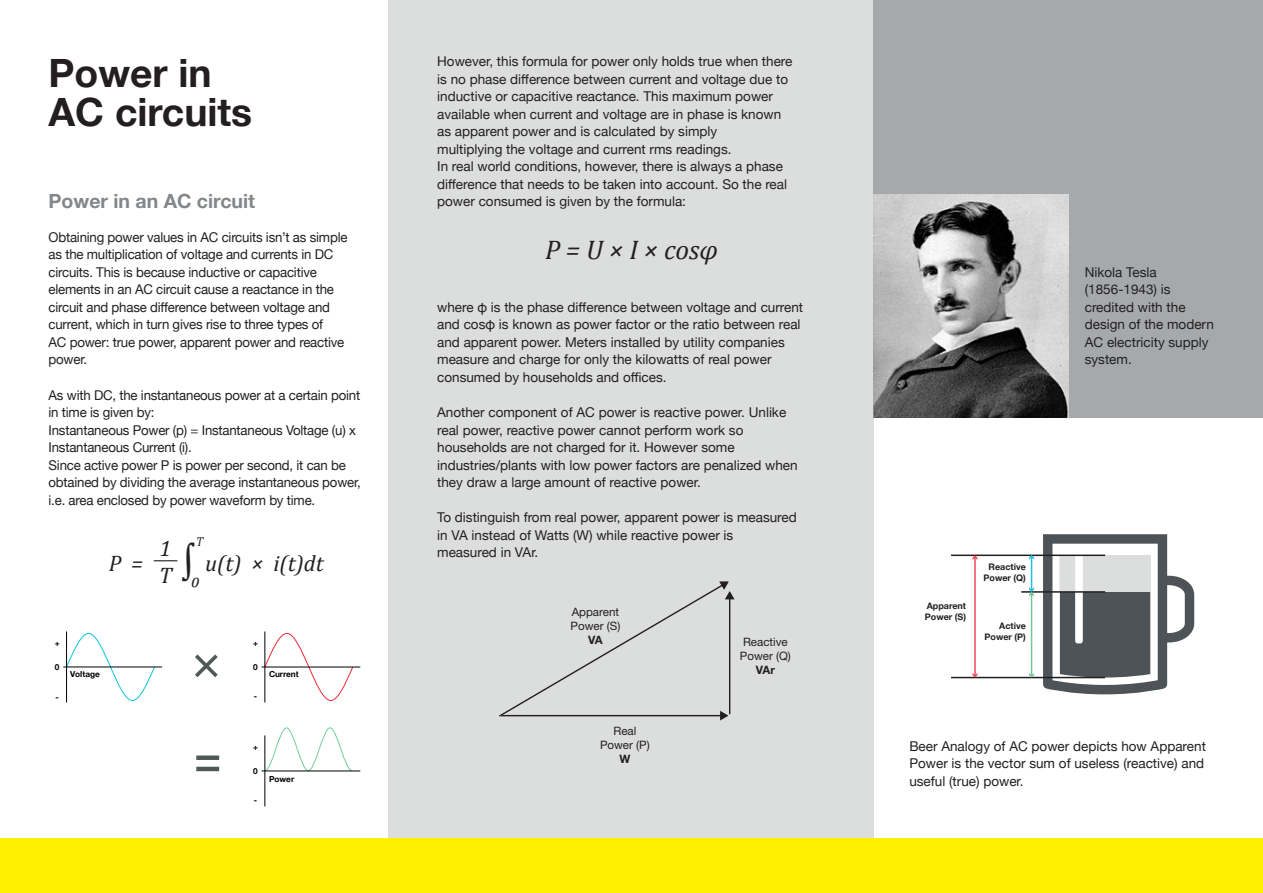
<style>
.page{position:relative;width:1263px;height:893px;background:#fff}
.page>*{position:absolute;margin:0;border:0;box-sizing:border-box;transform-origin:0 0}
.Subkop{font:700 39px/39px "Helvetica Neue";color:#231f20}
.body_text{font:italic 36px "Cambria";color:#231f20;scale:.95 1}
.Body{font:italic 27px "Cambria";color:#231f20}
.t1{font:italic 22.5px "Cambria";color:#231f20}
.Subkop-2{font:700 19.5px "Helvetica Neue";color:#838789}
.Body-2{font:13.5px/17.5px "Helvetica Neue";color:#231f20}
.Subkop-3{font:13.5px/17.5px "Helvetica Neue";letter-spacing:-.015em;color:#231f20}
.body_text-2{font:italic 13.05px "Cambria";color:#231f20;scale:.95 1}
.t2{font:11.55px/14px "Helvetica Neue";color:#231f20;text-align:center}
.t3{font:700 9px/10.8px "Helvetica Neue";color:#231f20;text-align:center}
.t4{font:700 8.25px "Helvetica Neue";color:#000}
.s1{font-weight:700}
</style>
<div class="page">
<div style="left:388px;top:0;width:486px;height:887px;background:#dcdddd"></div>
<div style="left:874px;top:0;width:389px;height:417px;background:#a6a9ab"></div>
<img style="left:874px;top:195px;width:195px;height:222px">
<svg style="left:1043px;top:534px;width:151px;height:160px"></svg>
<hr style="left:951px;top:555px;width:154px;height:1px;background:#231f20">
<hr style="left:1021px;top:591px;width:84px;height:2px;background:#231f20">
<hr style="left:951px;top:677px;width:154px;height:1px;background:#231f20">
<hr style="left:1031px;top:594px;width:1px;height:82px;background:#72c699">
<svg style="left:1029px;top:673px;width:5px;height:4px"></svg>
<hr style="left:974px;top:557px;width:2px;height:119px;background:#ef4858">
<svg style="left:972px;top:555px;width:5px;height:5px"></svg>
<svg style="left:972px;top:673px;width:5px;height:4px"></svg>
<hr style="left:1031px;top:557px;width:1px;height:33px;background:#23bfda">
<svg style="left:1029px;top:555px;width:5px;height:5px"></svg>
<svg style="left:1029px;top:587px;width:5px;height:10px"></svg>
<div style="left:0;top:839px;width:1263px;height:54px;background:#fff101"></div>
<svg style="left:65px;top:632px;width:91px;height:69px"></svg>
<svg style="left:265px;top:632px;width:89px;height:69px"></svg>
<svg style="left:265px;top:727px;width:88px;height:44px"></svg>
<hr style="left:63px;top:667px;width:99px;height:1px;background:#000">
<hr style="left:66px;top:631px;width:1px;height:71px;background:#000">
<hr style="left:262px;top:771px;width:98px;height:1px;background:#000">
<hr style="left:264px;top:735px;width:1px;height:71px;background:#000">
<svg style="left:195px;top:654px;width:23px;height:23px"></svg>
<hr style="left:262px;top:667px;width:98px;height:1px;background:#000">
<hr style="left:264px;top:631px;width:1px;height:71px;background:#000">
<div style="left:196px;top:755px;width:23px;height:5px;background:#4d5857"></div>
<hr style="left:196px;top:767px;width:23px;height:4px;background:#4d5857">
<svg style="left:499px;top:581px;width:235px;height:139px"></svg>
<svg style="left:154px;top:560px;width:23px;height:1px"></svg>
<p class="Subkop" style="left:49px;top:54px;width:205px">Power in<br>AC circuits</p>
<p class="Subkop-2" style="left:49px;top:186px;width:208px">Power in an AC circuit</p>
<p class="Subkop-3" style="left:49px;top:229px;width:300px">Obtaining power values in AC circuits isn’t as simple as the multiplication of voltage and currents in DC circuits. This is because inductive or capacitive elements in an AC circuit cause a reactance in the circuit and phase difference between voltage and current, which in turn gives rise to three types of<br>AC power: true power, apparent power and reactive power.</p>
<p class="Body-2" style="left:49px;top:387px;width:313px">As with DC, the instantaneous power at a certain point in time is given by:</p>
<p class="Body-2" style="left:49px;top:422px;width:309px">Instantaneous Power (p) = Instantaneous Voltage (u) x<br>Instantaneous Current (i).</p>
<p class="Body-2" style="left:49px;top:457px;width:314px">Since active power P is power per second, it can be obtained by dividing the average instantaneous power, i.e. area enclosed by power waveform by time.</p>
<p class="t1" style="left:109px;top:547px;width:36px">P =</p>
<p class="t1" style="left:160px;top:533px;width:13px">1</p>
<p class="t1" style="left:159px;top:559px;width:14px">T</p>
<p class="body_text-2" style="left:196px;top:532px;width:9px">T</p>
<p class="t1" style="left:191px;top:562px;width:10px">0</p>
<p class="body_text" style="left:181px;top:536px;width:17px">∫</p>
<p class="t1" style="left:205px;top:547px;width:120px">u(t) × i(t)dt</p>
<p class="t4" style="left:55px;top:637px;width:6px">+</p>
<p class="t4" style="left:253px;top:637px;width:6px">+</p>
<p class="t4" style="left:55px;top:661px;width:6px">0</p>
<p class="t4" style="left:70px;top:667px;width:31px">Voltage</p>
<p class="t4" style="left:253px;top:660px;width:6px">0</p>
<p class="t4" style="left:269px;top:668px;width:31px">Current</p>
<p class="t4" style="left:56px;top:690px;width:5px">-</p>
<p class="t4" style="left:254px;top:690px;width:5px">-</p>
<p class="t4" style="left:253px;top:741px;width:6px">+</p>
<p class="t4" style="left:253px;top:764px;width:6px">0</p>
<p class="t4" style="left:269px;top:772px;width:27px">Power</p>
<p class="t4" style="left:254px;top:794px;width:5px">-</p>
<p class="Body-2" style="left:437px;top:53px;width:357px">However, this formula for power only holds true when there</p>
<p class="Body-2" style="left:437px;top:71px;width:352px">is no phase difference between current and voltage due to</p>
<p class="Body-2" style="left:437px;top:88px;width:337px">inductive or capacitive reactance. This maximum power</p>
<p class="Body-2" style="left:437px;top:106px;width:346px">available when current and voltage are in phase is known</p>
<p class="Body-2" style="left:437px;top:123px;width:282px">as apparent power and is calculated by simply</p>
<p class="Body-2" style="left:437px;top:141px;width:296px">multiplying the voltage and current rms readings.</p>
<p class="Body-2" style="left:437px;top:159px;width:347px">In real world conditions, however, there is always a phase</p>
<p class="Body-2" style="left:437px;top:176px;width:351px">difference that needs to be taken into account. So the real</p>
<p class="Body-2" style="left:437px;top:194px;width:250px">power consumed is given by the formula:</p>
<p class="Body" style="left:545px;top:231px;width:174px">P = U × I × cosφ</p>
<p class="Body-2" style="left:437px;top:299px;width:368px">where φ is the phase difference between voltage and current and cosφ is known as power factor or the ratio between real and apparent power. Meters installed by utility companies measure and charge for only the kilowatts of real power consumed by households and offices.</p>
<p class="Body-2" style="left:437px;top:404px;width:351px">Another component of AC power is reactive power. Unlike</p>
<p class="Body-2" style="left:437px;top:422px;width:308px">real power, reactive power cannot perform work so</p>
<p class="Body-2" style="left:437px;top:439px;width:299px">households are not charged for it. However some</p>
<p class="Body-2" style="left:437px;top:457px;width:362px">industries/plants with low power factors are penalized when</p>
<p class="Body-2" style="left:437px;top:474px;width:265px">they draw a large amount of reactive power.</p>
<p class="Body-2" style="left:437px;top:510px;width:361px">To distinguish from real power, apparent power is measured</p>
<p class="Body-2" style="left:437px;top:527px;width:298px">in VA instead of Watts (W) while reactive power is</p>
<p class="Body-2" style="left:437px;top:545px;width:103px">measured in VAr.</p>
<p class="t2" style="left:571px;top:606px;width:51px">Apparent<br>Power (S)<br><span class="s1">VA</span></p>
<p class="t2" style="left:600px;top:724px;width:51px">Real<br>Power (P)<br><span class="s1">W</span></p>
<p class="t2" style="left:740px;top:635px;width:53px">Reactive<br>Power (Q)<br><span class="s1">VAr</span></p>
<p class="Body-2" style="left:1085px;top:264px;width:131px">Nikola Tesla (1856-1943) is credited with the design of the modern<br>AC electricity supply system.</p>
<p class="t3" style="left:925px;top:601px;width:43px;text-align:left">Apparent<br>Power (S)</p>
<p class="t3" style="left:983px;top:562px;width:44px">Reactive<br>Power (Q)</p>
<p class="t3" style="left:984px;top:621px;width:43px;text-align:right">Active<br>Power (P)</p>
<p class="Body-2" style="left:909px;top:738px;width:298px">Beer Analogy of AC power depicts how Apparent<br>Power is the vector sum of useless (reactive) and useful (true) power.</p>
</div>
